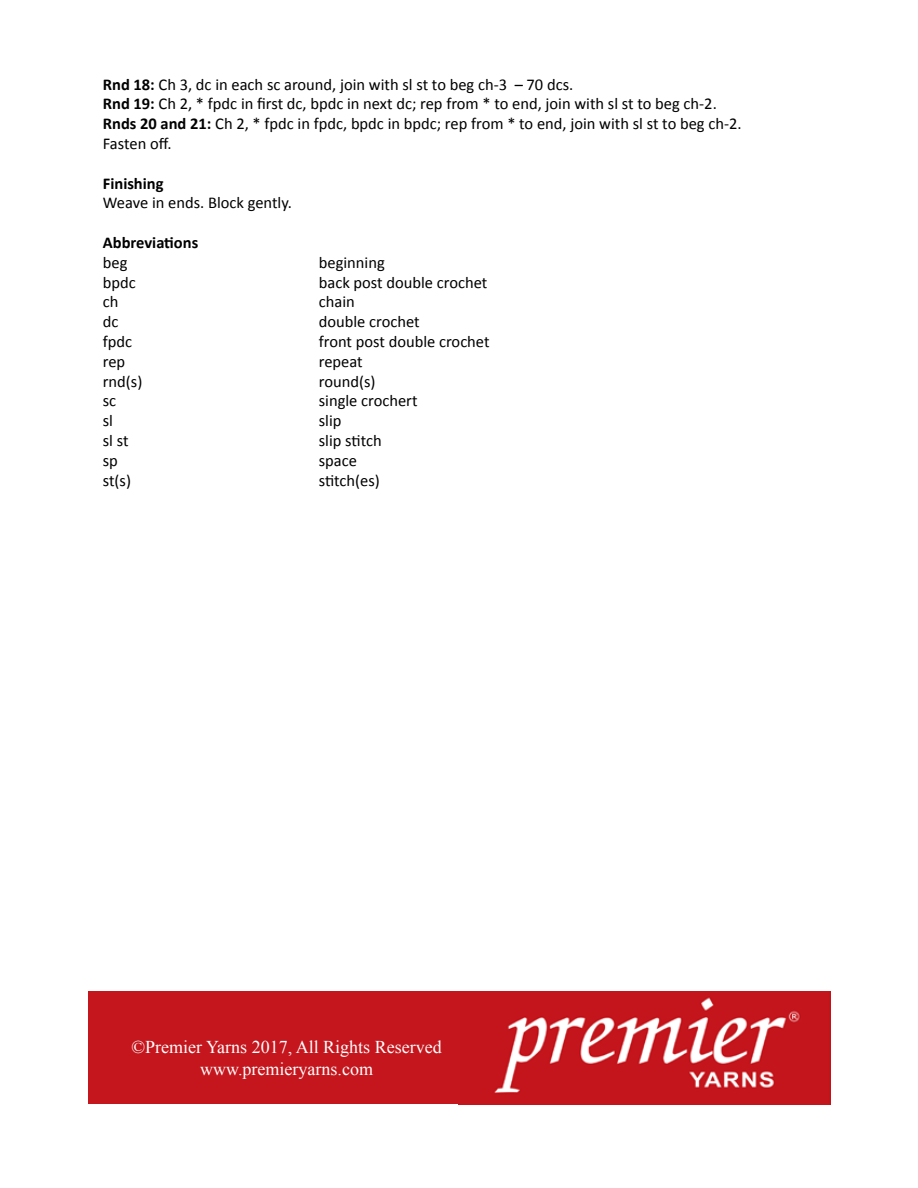
<style>
.page{position:relative;width:918px;height:1188px;background:#fff}
.page>*{position:absolute;margin:0;border:0;box-sizing:border-box;transform-origin:0 0}
.t1{font:18px/21.6px "Times New Roman";color:#fff;text-align:center}
.t2{font:16.5px/19.8px "Calibri";color:#000}
.t3{font:700 16.5px "Calibri";color:#000}
.s1{font-weight:700}
</style>
<div class="page">
<img style="left:460px;top:991px;width:370px;height:113px">
<div style="left:88px;top:991px;width:372px;height:113px;background:#c5161d"></div>
<p class="t2" style="left:103px;top:74px;width:640px"><span class="s1">Rnd 18:</span> Ch 3, dc in each sc around, join with sl st to beg ch-3 – 70 dcs.<br><span class="s1">Rnd 19:</span> Ch 2, * fpdc in first dc, bpdc in next dc; rep from * to end, join with sl st to beg ch-2.<br><span class="s1">Rnds 20 and 21:</span> Ch 2, * fpdc in fpdc, bpdc in bpdc; rep from * to end, join with sl st to beg ch-2.<br>Fasten off.</p>
<p class="t3" style="left:103px;top:173px;width:62px">Finishing</p>
<p class="t2" style="left:103px;top:193px;width:191px">Weave in ends. Block gently.</p>
<p class="t3" style="left:103px;top:232px;width:97px">Abbreviations</p>
<p class="t2" style="left:103px;top:252px;width:26px">beg</p>
<p class="t2" style="left:319px;top:252px;width:67px">beginning</p>
<p class="t2" style="left:103px;top:272px;width:34px">bpdc</p>
<p class="t2" style="left:319px;top:272px;width:170px">back post double crochet</p>
<p class="t2" style="left:103px;top:292px;width:17px">ch</p>
<p class="t2" style="left:319px;top:292px;width:37px">chain</p>
<p class="t2" style="left:103px;top:312px;width:17px">dc</p>
<p class="t2" style="left:319px;top:312px;width:102px">double crochet</p>
<p class="t2" style="left:103px;top:331px;width:31px">fpdc</p>
<p class="t2" style="left:319px;top:331px;width:172px">front post double crochet</p>
<p class="t2" style="left:103px;top:351px;width:24px">rep</p>
<p class="t2" style="left:319px;top:351px;width:45px">repeat</p>
<p class="t2" style="left:103px;top:371px;width:41px">rnd(s)</p>
<p class="t2" style="left:319px;top:371px;width:58px">round(s)</p>
<p class="t2" style="left:103px;top:391px;width:15px">sc</p>
<p class="t2" style="left:319px;top:391px;width:100px">single crochert</p>
<p class="t2" style="left:103px;top:411px;width:12px">sl</p>
<p class="t2" style="left:319px;top:411px;width:24px">slip</p>
<p class="t2" style="left:103px;top:430px;width:27px">sl st</p>
<p class="t2" style="left:319px;top:430px;width:64px">slip stitch</p>
<p class="t2" style="left:103px;top:450px;width:17px">sp</p>
<p class="t2" style="left:319px;top:450px;width:40px">space</p>
<p class="t2" style="left:103px;top:470px;width:30px">st(s)</p>
<p class="t2" style="left:319px;top:470px;width:63px">stitch(es)</p>
<p class="t1" style="left:132px;top:1036px;width:312px">©Premier Yarns 2017, All Rights Reserved www.premieryarns.com</p>
</div>
